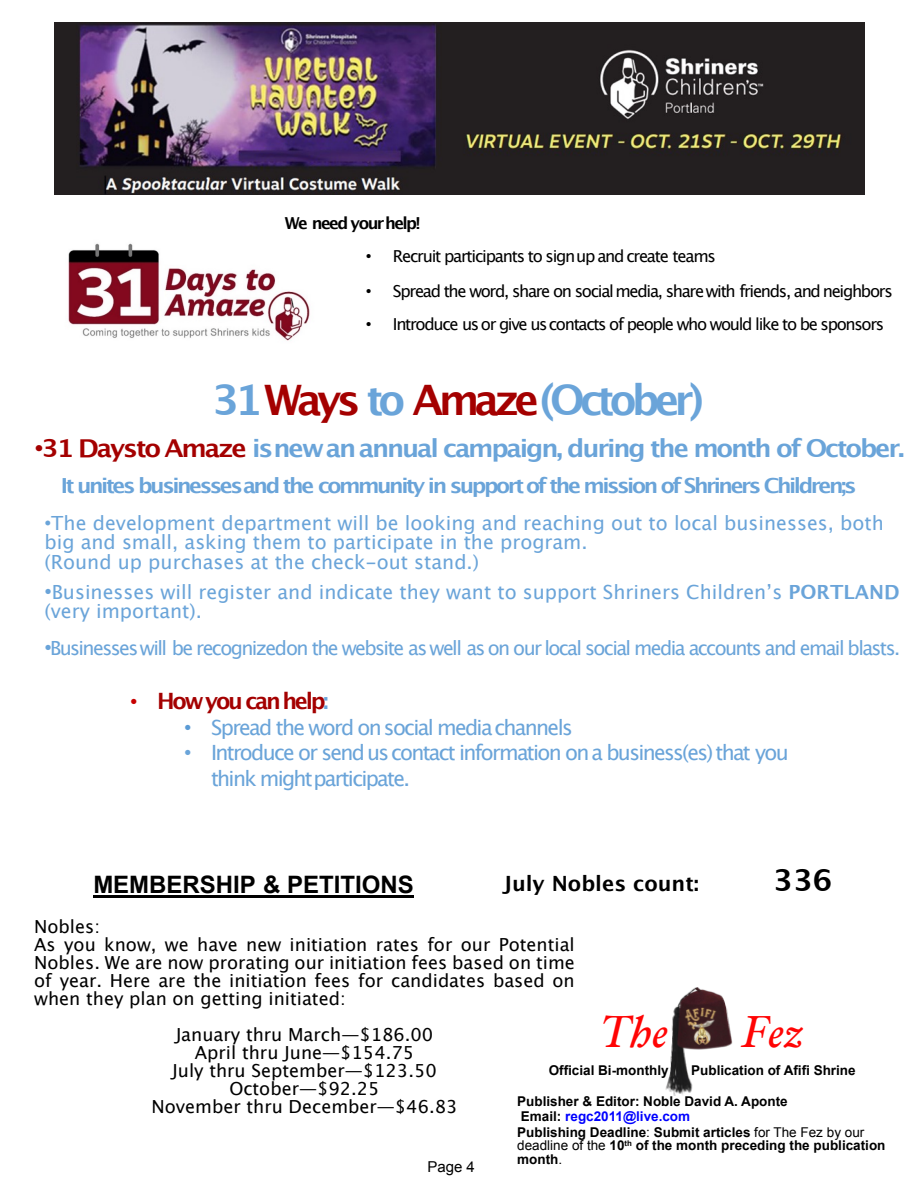
<style>
.page{position:relative;width:918px;height:1188px;background:#fff}
.page>*{position:absolute;margin:0;border:0;box-sizing:border-box;transform-origin:0 0}
.t1{font:italic 45px "Hoefler Text";color:#ff0404}
.t2{font:700 42px "Lucida Grande";letter-spacing:-.115em;color:#6aa4d9}
.t3{font:700 30px "Lucida Grande";color:#000}
.t4{font:700 24.6px "Lucida Grande";letter-spacing:-.08em;color:#6aa4d9;scale:1.06 1}
.t5{font:700 24px "Arial";color:#000}
.t6{font:700 22.5px "Lucida Grande";letter-spacing:-.105em;color:#a40000}
.t7{font:21px/25.5px "Lucida Grande";letter-spacing:-.08em;color:#6aa4d9}
.t8{font:700 21px "Lucida Grande";color:#000}
.t9{font:700 20.85px "Lucida Grande";letter-spacing:-.11em;color:#6aa4d9;scale:1.06 1}
.t10{font:19.5px/19.5px "Lucida Grande";color:#6aa4d9}
.t11{font:19.5px "Lucida Grande";letter-spacing:-.08em;color:#6aa4d9}
.t12{font:18px/18px "Lucida Grande";color:#000}
.t13{font:16.5px "Lucida Grande";letter-spacing:-.08em;color:#000}
.t14{font:700 16.5px "Lucida Grande";letter-spacing:-.095em;color:#000}
.t15{font:15px "Arial";color:#000}
.t16{font:700 13.5px/15.5px "Arial";color:#000}
.s1{font-family:"Arial"}
.s2{color:#a40000}
.s3{font-family:"Arial";font-weight:400;color:#a40000}
.s4{font-family:"Arial";font-size:21px}
.s5{font-weight:700}
.s6{font-family:"Arial";font-weight:400;font-size:21px;color:#c70000}
.s7{color:#6aa4d9}
.s8{font-family:"Arial";color:#5b9bd5}
.s9{color:#00f}
.s10{font-weight:400}
</style>
<div class="page">
<img style="left:68px;top:243px;width:242px;height:98px">
<img style="left:54px;top:23px;width:810px;height:172px">
<hr style="left:93px;top:895px;width:321px;height:3px;background:#000">
<img style="left:665px;top:987px;width:68px;height:109px">
<p class="t14" style="left:285px;top:216px;width:137px">We need yourhelp!</p>
<p class="t13" style="left:366px;top:249px;width:351px"><span class="s1">•</span> Recruit participants to signup and create teams</p>
<p class="t13" style="left:366px;top:284px;width:528px"><span class="s1">•</span> Spread the word, share on social media, share with friends, and neighbors</p>
<p class="t13" style="left:366px;top:317px;width:520px"><span class="s1">•</span> Introduce us or give uscontacts of people who would like to be sponsors</p>
<h2 class="t2" style="left:212px;top:382px;width:494px">31<span class="s2">Ways</span> to <span class="s2">Amaze</span>(October)</h2>
<h3 class="t4" style="left:35px;top:437px;width:822px"><span class="s3">•</span><span class="s2">31 Daysto Amaze</span> isnewan annual campaign, during the month of October.</h3>
<p class="t9" style="left:61px;top:477px;width:752px">It unites businessesand the community in support of the mission of Shriners Children;s</p>
<p class="t10" style="left:44px;top:514px;width:841px"><span class="s1">•</span>The development department will be looking and reaching out to local businesses, both big and small, asking them to participate in the program.<br>(Round up purchases at the check-out stand.)</p>
<p class="t10" style="left:44px;top:584px;width:857px"><span class="s4">•</span>Businesses will register and indicate they want to support Shriners Childrenʼs <span class="s5">PORTLAND </span>(very important).</p>
<p class="t11" style="left:44px;top:640px;width:857px"><span class="s4">•</span>Businesses will be recognizedon the website as well as on our local social media accounts and email blasts.</p>
<p class="t6" style="left:130px;top:692px;width:200px"><span class="s6">•</span> How you can help<span class="s7">:</span></p>
<p class="t7" style="left:184px;top:716px;width:390px"><span class="s8">•</span> Spread the word on social media channels</p>
<p class="t7" style="left:211px;top:741px;width:579px;text-indent:-27px"><span class="s1">•</span> Introduce or send us contact information on a business(es) that you think mightparticipate.</p>
<p class="t8" style="left:503px;top:875px;width:197px">July Nobles count:</p>
<h3 class="t3" style="left:773px;top:868px;width:61px">336</h3>
<h3 class="t5" style="left:93px;top:875px;width:322px">MEMBERSHIP &amp; PETITIONS</h3>
<p class="t12" style="left:34px;top:919px;width:542px">Nobles:<br>As you know, we have new initiation rates for our Potential Nobles. We are now prorating our initiation fees based on time of year. Here are the initiation fees for candidates based on when they plan on getting initiated:</p>
<p class="t12" style="left:152px;top:1027px;width:307px;text-align:center">January thru March—$186.00<br>April thru June—$154.75<br>July thru September—$123.50<br>October—$92.25<br>November thru December—$46.83</p>
<h1 class="t1" style="left:601px;top:1005px;width:70px">The</h1>
<h1 class="t1" style="left:743px;top:1005px;width:63px">Fez</h1>
<p class="t16" style="left:549px;top:1064px;width:122px">Official Bi-monthly</p>
<p class="t16" style="left:691px;top:1064px;width:166px">Publication of Afifi Shrine</p>
<p class="t16" style="left:517px;top:1095px;width:349px">Publisher &amp; Editor: Noble David A. Aponte<br>Email: <span class="s9">regc2011@live.com<br></span>Publishing Deadline<span class="s10">:</span> Submit articles <span class="s10">for The Fez by our</span></p>
<p class="t16" style="left:517px;top:1140px;width:370px;line-height:13.5px"><span class="s10">deadline of the</span> 10<sup>th</sup> of the month preceding the publication month<span class="s10">.</span></p>
<p class="t15" style="left:427px;top:1161px;width:49px">Page 4</p>
</div>
